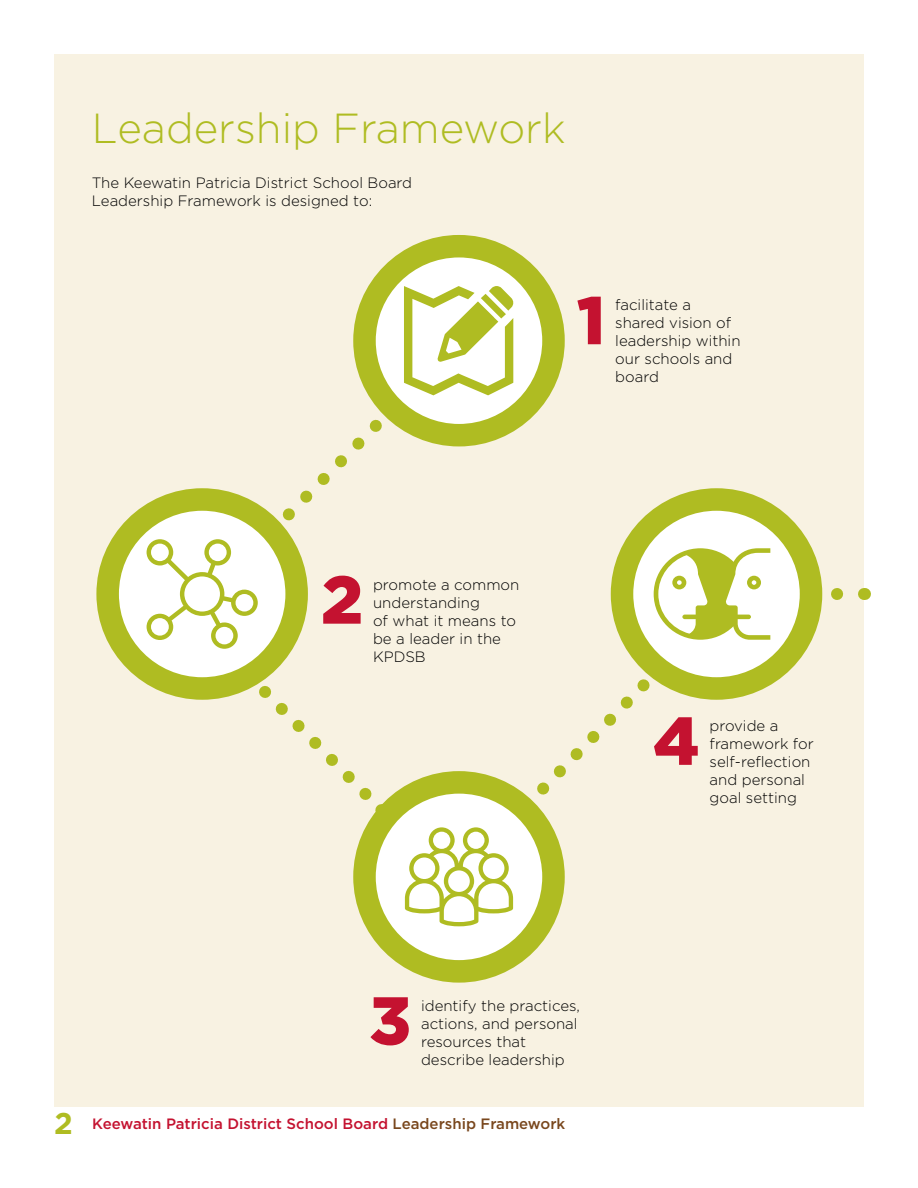
<style>
.page{position:relative;width:918px;height:1188px;background:#fff}
.page>*{position:absolute;margin:0;border:0;box-sizing:border-box;transform-origin:0 0}
.t1{font:900 67.5px "Gotham HTF";color:#c41230}
.t2{font:300 42px "Gotham HTF";color:#afbc22}
.t3{font:300 15px/18px "Gotham HTF";color:#000}
.t4{font:500 15px "Gotham HTF";color:#c41230}
.s1{font-weight:700;font-size:30px;color:#afbc22}
.s2{color:#79471d}
</style>
<div class="page">
<div style="left:54px;top:54px;width:810px;height:1053px;background:#f8f2e2"></div>
<svg style="left:364px;top:246px;width:190px;height:189px;background:#eaedc5"></svg>
<svg style="left:404px;top:286px;width:110px;height:109px;background:#dee4a6"></svg>
<div style="left:353px;top:235px;width:212px;height:211px;border:22px solid #afbc22;border-radius:50%"></div>
<svg style="left:108px;top:499px;width:189px;height:189px;background:#eaedc6"></svg>
<svg style="left:147px;top:539px;width:111px;height:110px;background:#eff1d3"></svg>
<div style="left:96px;top:488px;width:212px;height:212px;border:22px solid #afbc22;border-radius:50%"></div>
<svg style="left:364px;top:782px;width:190px;height:189px;background:#ebeec9"></svg>
<svg style="left:405px;top:827px;width:108px;height:99px;background:#e8ebc0"></svg>
<div style="left:353px;top:771px;width:212px;height:212px;border:22px solid #afbc22;border-radius:50%"></div>
<svg style="left:622px;top:499px;width:189px;height:189px;background:#ecefcc"></svg>
<svg style="left:654px;top:548px;width:116px;height:92px;background:#dee3a5"></svg>
<div style="left:611px;top:488px;width:211px;height:212px;border:22px solid #afbc22;border-radius:50%"></div>
<svg style="left:264px;top:402px;width:130px;height:138px"></svg>
<svg style="left:248px;top:669px;width:142px;height:150px"></svg>
<svg style="left:526px;top:661px;width:142px;height:151px"></svg>
<svg style="left:837px;top:588px;width:7px;height:12px"></svg>
<svg style="left:810px;top:588px;width:1px;height:12px"></svg>
<svg style="left:864px;top:588px;width:1px;height:12px"></svg>
<h2 class="t2" style="left:92px;top:105px;width:475px">Leadership Framework</h2>
<p class="t3" style="left:92px;top:174px;width:322px">The Keewatin Patricia District School Board<br>Leadership Framework is designed to:</p>
<h1 class="t1" style="left:577px;top:281px;width:30px">1</h1>
<p class="t3" style="left:615px;top:296px;width:127px">facilitate a shared vision of leadership within our schools and board</p>
<h1 class="t1" style="left:321px;top:561px;width:44px">2</h1>
<p class="t3" style="left:373px;top:575px;width:148px">promote a common understanding<br>of what it means to be a leader in the<br>KPDSB</p>
<h1 class="t1" style="left:653px;top:702px;width:48px">4</h1>
<p class="t3" style="left:710px;top:716px;width:106px">provide a framework for self-reflection and personal goal setting</p>
<h1 class="t1" style="left:369px;top:982px;width:43px">3</h1>
<p class="t3" style="left:421px;top:996px;width:160px">identify the practices, actions, and personal resources that</p>
<p class="t3" style="left:421px;top:1050px;width:145px">describe leadership</p>
<p class="t4" style="left:54px;top:1115px;width:513px"><span class="s1">2</span> Keewatin Patricia District School Board <span class="s2">Leadership Framework</span></p>
</div>
